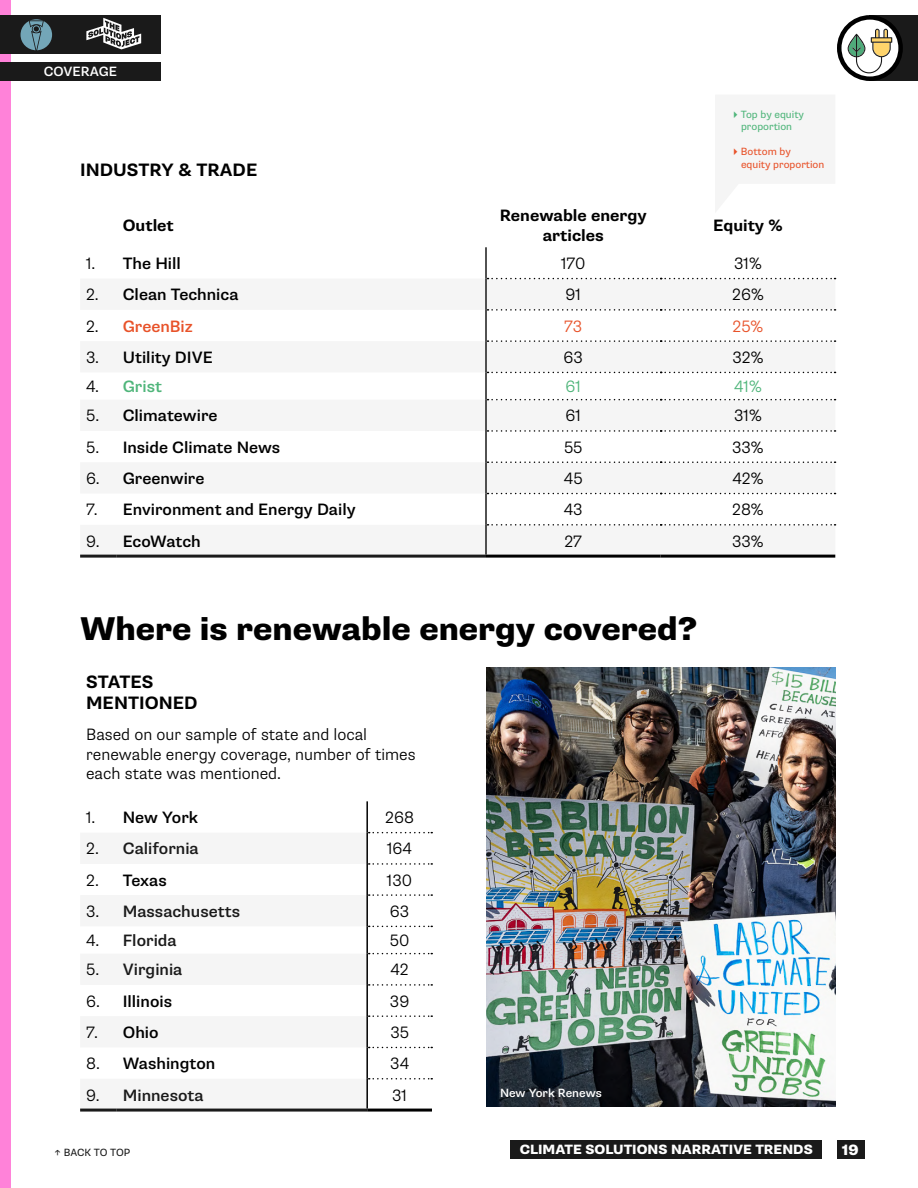
<style>
.page{position:relative;width:918px;height:1188px;background:#fff}
.page>*{position:absolute;margin:0;border:0;box-sizing:border-box;transform-origin:0 0}
.t1{font:800 33px "Supria Sans";color:#000}
.t2{font:700 18px/21.6px "Supria Sans";color:#000}
.t3{font:500 16.5px "Supria Sans";color:#000}
.t4{font:300 16.5px/19.8px "Supria Sans";color:#000}
.t5{font:500 16.5px "Supria Sans";color:#1a1a1a}
.t6{font:700 16.5px/19.8px "Supria Sans";color:#000;text-align:center}
.t7{font:500 16.5px "Supria Sans";color:#e85229}
.t8{font:500 16.5px "Supria Sans";color:#4fb57a}
.t9{font:300 16.5px "Supria Sans";color:#e85229}
.t10{font:300 16.5px "Supria Sans";color:#4fb57a}
.t11{font:800 15px "Supria Sans";color:#fff}
.t12{font:800 13.5px "Supria Sans";color:#fff}
.t13{font:500 13.5px "Supria Sans";color:#fff}
.t14{font:500 12px "Supria Sans";color:#fff}
.t15{font:10.5px/12.6px "Supria Sans";color:#e85229}
.t16{font:10.5px/12.6px "Supria Sans";color:#4fb57a;text-align:center}
.t17{font:10.5px "Supria Sans";letter-spacing:-.005em;color:#1a1a1a}
.s1{font-weight:300}
.s2{font-weight:300;color:#000}
</style>
<div class="page">
<div style="left:0;top:0;width:11px;height:1188px;background:#ff82d9"></div>
<svg style="left:80px;top:279px;width:755px;height:276px;fill:#f5f5f5"></svg>
<svg style="left:488px;top:278px;width:348px;height:1px"></svg>
<svg style="left:488px;top:309px;width:348px;height:2px"></svg>
<svg style="left:488px;top:340px;width:348px;height:2px"></svg>
<svg style="left:488px;top:372px;width:348px;height:1px"></svg>
<svg style="left:488px;top:399px;width:348px;height:1px"></svg>
<svg style="left:488px;top:430px;width:348px;height:2px"></svg>
<svg style="left:488px;top:461px;width:348px;height:2px"></svg>
<svg style="left:488px;top:493px;width:348px;height:1px"></svg>
<svg style="left:488px;top:524px;width:348px;height:2px"></svg>
<hr style="left:485px;top:247px;width:2px;height:32px;background:#1a1a1a">
<hr style="left:485px;top:279px;width:2px;height:31px;background:#1a1a1a">
<hr style="left:485px;top:310px;width:2px;height:31px;background:#1a1a1a">
<hr style="left:485px;top:341px;width:2px;height:31px;background:#1a1a1a">
<hr style="left:485px;top:372px;width:2px;height:28px;background:#1a1a1a">
<hr style="left:485px;top:400px;width:2px;height:31px;background:#1a1a1a">
<hr style="left:485px;top:431px;width:2px;height:31px;background:#1a1a1a">
<hr style="left:485px;top:462px;width:2px;height:32px;background:#1a1a1a">
<hr style="left:485px;top:494px;width:2px;height:31px;background:#1a1a1a">
<hr style="left:485px;top:525px;width:2px;height:30px;background:#1a1a1a">
<hr style="left:80px;top:555px;width:37px;height:3px;background:#1a1a1a">
<hr style="left:117px;top:555px;width:369px;height:3px;background:#1a1a1a">
<hr style="left:486px;top:555px;width:175px;height:3px;background:#000">
<hr style="left:661px;top:555px;width:174px;height:3px;background:#000">
<svg style="left:369px;top:832px;width:63px;height:1px"></svg>
<svg style="left:369px;top:863px;width:63px;height:2px"></svg>
<svg style="left:369px;top:894px;width:63px;height:2px"></svg>
<svg style="left:369px;top:926px;width:63px;height:1px"></svg>
<svg style="left:369px;top:953px;width:63px;height:1px"></svg>
<svg style="left:369px;top:984px;width:63px;height:2px"></svg>
<svg style="left:369px;top:1015px;width:63px;height:2px"></svg>
<svg style="left:369px;top:1047px;width:63px;height:1px"></svg>
<svg style="left:369px;top:1078px;width:63px;height:2px"></svg>
<hr style="left:367px;top:1109px;width:65px;height:3px;background:#000">
<hr style="left:366px;top:801px;width:2px;height:32px;background:#000">
<hr style="left:366px;top:833px;width:2px;height:31px;background:#000">
<hr style="left:366px;top:864px;width:2px;height:31px;background:#000">
<hr style="left:366px;top:895px;width:2px;height:31px;background:#000">
<hr style="left:366px;top:926px;width:2px;height:28px;background:#000">
<hr style="left:366px;top:954px;width:2px;height:31px;background:#000">
<hr style="left:366px;top:985px;width:2px;height:31px;background:#000">
<hr style="left:366px;top:1016px;width:2px;height:31px;background:#000">
<hr style="left:366px;top:1047px;width:2px;height:32px;background:#000">
<hr style="left:366px;top:1079px;width:2px;height:30px;background:#000">
<hr style="left:80px;top:1109px;width:37px;height:3px;background:#1a1a1a">
<hr style="left:117px;top:1109px;width:250px;height:3px;background:#1a1a1a">
<img style="left:486px;top:667px;width:349px;height:440px">
<div style="left:511px;top:1141px;width:311px;height:18px;background:#1a1a1a"></div>
<div style="left:837px;top:1141px;width:27px;height:18px;background:#1a1a1a"></div>
<div style="left:0;top:63px;width:161px;height:18px;background:#1a1a1a"></div>
<div style="left:0;top:15px;width:161px;height:39px;background:#1a1a1a"></div>
<div style="left:21px;top:19px;width:31px;height:31px;background:#73a6b8;border-radius:50%"></div>
<svg style="left:29px;top:20px;width:15px;height:31px"></svg>
<svg style="left:86px;top:18px;width:55px;height:31px"></svg>
<div style="left:870px;top:15px;width:48px;height:66px;background:#1a1a1a"></div>
<svg style="left:839px;top:17px;width:62px;height:62px"></svg>
<svg style="left:848px;top:29px;width:44px;height:44px"></svg>
<div style="left:837px;top:15px;width:66px;height:66px;border:4px solid #000;border-radius:50%"></div>
<p class="t13" style="left:44px;top:63px;width:75px">COVERAGE</p>
<p class="t2" style="left:80px;top:159px;width:179px">INDUSTRY &amp; TRADE</p>
<p class="t16" style="left:730px;top:108px;width:75px">✔Top by equity proportion</p>
<p class="t15" style="left:741px;top:146px;width:85px;text-indent:-11px">✔Bottom by<br>equity proportion</p>
<p class="t6" style="left:123px;top:216px;width:53px">Outlet</p>
<p class="t6" style="left:500px;top:206px;width:148px">Renewable energy articles</p>
<p class="t6" style="left:713px;top:216px;width:71px">Equity %</p>
<p class="t3" style="left:86px;top:253px;width:96px"><span class="s1">1.</span> The Hill</p>
<p class="t4" style="left:561px;top:254px;width:26px">170</p>
<p class="t4" style="left:734px;top:254px;width:29px">31%</p>
<p class="t3" style="left:86px;top:285px;width:154px"><span class="s1">2.</span> Clean Technica</p>
<p class="t4" style="left:566px;top:285px;width:17px">91</p>
<p class="t4" style="left:732px;top:285px;width:33px">26%</p>
<p class="t7" style="left:86px;top:316px;width:108px"><span class="s2">2.</span> GreenBiz</p>
<p class="t9" style="left:564px;top:316px;width:20px">73</p>
<p class="t9" style="left:733px;top:316px;width:32px">25%</p>
<p class="t3" style="left:86px;top:347px;width:128px"><span class="s1">3.</span> Utility DIVE</p>
<p class="t4" style="left:564px;top:348px;width:21px">63</p>
<p class="t4" style="left:732px;top:348px;width:33px">32%</p>
<p class="t8" style="left:86px;top:377px;width:77px"><span class="s2">4.</span> Grist</p>
<p class="t10" style="left:566px;top:377px;width:17px">61</p>
<p class="t10" style="left:734px;top:377px;width:29px">41%</p>
<p class="t3" style="left:86px;top:406px;width:133px"><span class="s1">5.</span> Climatewire</p>
<p class="t4" style="left:565px;top:406px;width:17px">61</p>
<p class="t4" style="left:734px;top:406px;width:29px">31%</p>
<p class="t3" style="left:86px;top:437px;width:196px"><span class="s1">5.</span> Inside Climate News</p>
<p class="t4" style="left:564px;top:437px;width:20px">55</p>
<p class="t4" style="left:732px;top:437px;width:33px">33%</p>
<p class="t3" style="left:86px;top:468px;width:120px"><span class="s1">6.</span> Greenwire</p>
<p class="t4" style="left:564px;top:469px;width:20px">45</p>
<p class="t4" style="left:732px;top:469px;width:33px">42%</p>
<p class="t3" style="left:86px;top:500px;width:271px"><span class="s1">7.</span> Environment and Energy Daily</p>
<p class="t4" style="left:564px;top:500px;width:20px">43</p>
<p class="t4" style="left:732px;top:500px;width:33px">28%</p>
<p class="t3" style="left:86px;top:531px;width:116px"><span class="s1">9.</span> EcoWatch</p>
<p class="t4" style="left:564px;top:531px;width:19px">27</p>
<p class="t4" style="left:732px;top:531px;width:33px">33%</p>
<h1 class="t1" style="left:80px;top:609px;width:619px">Where is renewable energy covered?</h1>
<p class="t2" style="left:86px;top:671px;width:113px">STATES<br>MENTIONED</p>
<p class="t4" style="left:86px;top:725px;width:331px">Based on our sample of state and local renewable energy coverage, number of times each state was mentioned.</p>
<p class="t3" style="left:86px;top:808px;width:114px"><span class="s1">1.</span> New York</p>
<p class="t4" style="left:385px;top:808px;width:30px">268</p>
<p class="t5" style="left:86px;top:839px;width:114px"><span class="s2">2.</span> California</p>
<p class="t4" style="left:387px;top:839px;width:27px">164</p>
<p class="t3" style="left:86px;top:870px;width:82px"><span class="s1">2.</span> Texas</p>
<p class="t4" style="left:387px;top:870px;width:27px">130</p>
<p class="t5" style="left:86px;top:901px;width:155px"><span class="s2">3.</span> Massachusetts</p>
<p class="t4" style="left:390px;top:902px;width:21px">63</p>
<p class="t5" style="left:86px;top:931px;width:92px"><span class="s2">4.</span> Florida</p>
<p class="t4" style="left:390px;top:931px;width:21px">50</p>
<p class="t5" style="left:86px;top:960px;width:98px"><span class="s2">5.</span> Virginia</p>
<p class="t4" style="left:390px;top:960px;width:20px">42</p>
<p class="t3" style="left:86px;top:991px;width:87px"><span class="s1">6.</span> Illinois</p>
<p class="t4" style="left:390px;top:991px;width:21px">39</p>
<p class="t3" style="left:86px;top:1022px;width:74px"><span class="s1">7.</span> Ohio</p>
<p class="t4" style="left:390px;top:1023px;width:20px">35</p>
<p class="t3" style="left:86px;top:1054px;width:131px"><span class="s1">8.</span> Washington</p>
<p class="t4" style="left:390px;top:1054px;width:20px">34</p>
<p class="t5" style="left:86px;top:1085px;width:119px"><span class="s2">9.</span> Minnesota</p>
<p class="t4" style="left:392px;top:1085px;width:16px">31</p>
<p class="t14" style="left:500px;top:1085px;width:103px">New York Renews</p>
<p class="t17" style="left:54px;top:1146px;width:78px">↑ BACK TO TOP</p>
<p class="t12" style="left:520px;top:1141px;width:295px">CLIMATE SOLUTIONS NARRATIVE TRENDS</p>
<p class="t11" style="left:842px;top:1141px;width:18px">19</p>
</div>
